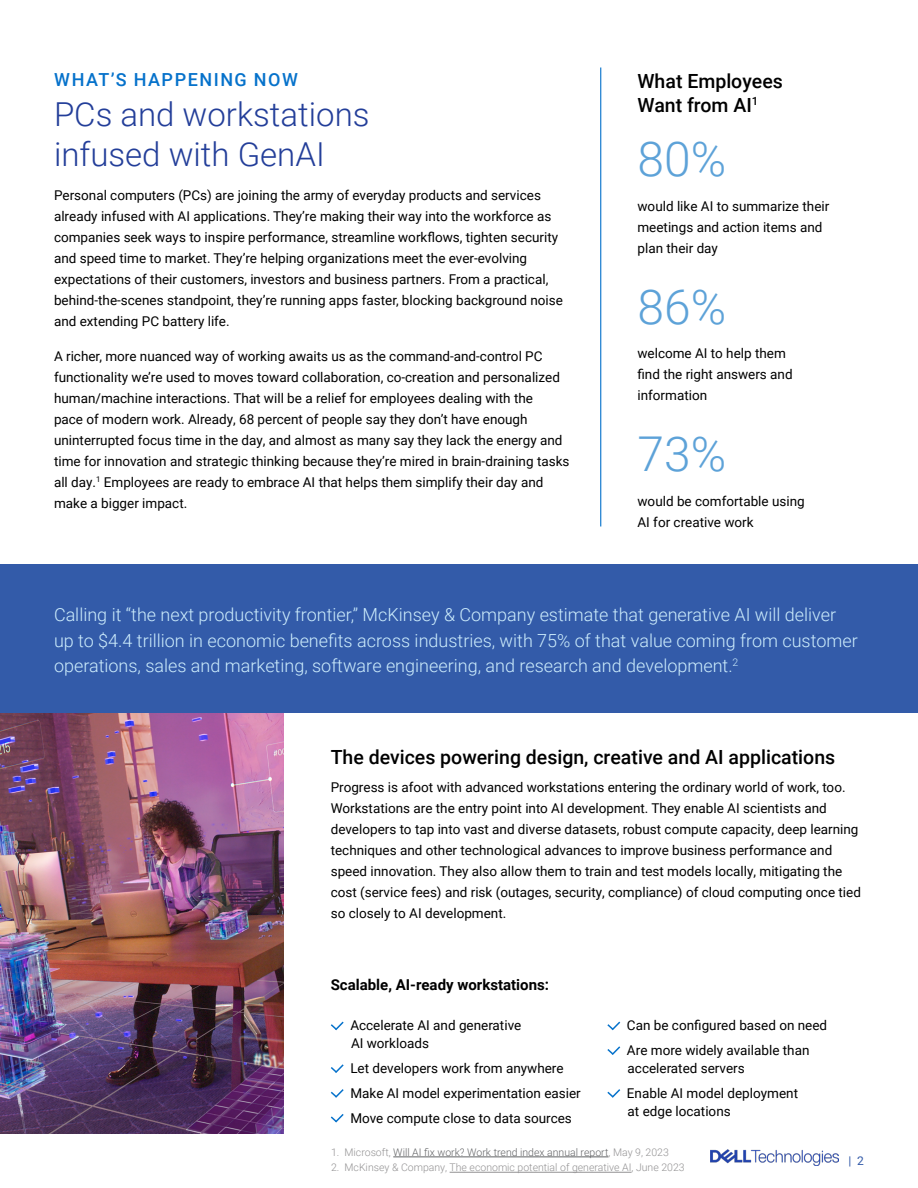
<style>
.page{position:relative;width:918px;height:1188px;background:#fff}
.page>*{position:absolute;margin:0;border:0;box-sizing:border-box;transform-origin:0 0}
.t1{font:300 48px "Roboto";color:#5da2d8}
.t2{font:300 33px/39.6px "Roboto";color:#233e99}
.t3{font:500 19.5px/24px "Roboto";color:#000}
.t4{font:300 18px/25.5px "Roboto";color:#ccecfc}
.t5{font:500 18px "Roboto";letter-spacing:.085em;color:#0672cb}
.t6{font:700 15px "Roboto";color:#000}
.t7{font:13.5px/21px "Roboto";color:#000}
.t8{font:12px "Roboto";color:#335ba9}
.t9{font:300 10.5px "Roboto";color:#636466}
.t10{font:300 10.5px "Roboto";color:#939293}
.s1{color:#939293}
</style>
<div class="page">
<img style="left:710px;top:1149px;width:128px;height:17px">
<img style="left:0;top:713px;width:284px;height:421px">
<div style="left:0;top:564px;width:918px;height:149px;background:#335ba9"></div>
<hr style="left:600px;top:68px;width:1px;height:458px;background:#0672cb">
<svg style="left:330px;top:1021px;width:14px;height:10px"></svg>
<svg style="left:331px;top:1064px;width:13px;height:9px"></svg>
<svg style="left:330px;top:1089px;width:14px;height:9px"></svg>
<svg style="left:330px;top:1114px;width:14px;height:9px"></svg>
<svg style="left:607px;top:1021px;width:14px;height:10px"></svg>
<svg style="left:607px;top:1046px;width:14px;height:9px"></svg>
<svg style="left:607px;top:1089px;width:14px;height:9px"></svg>
<hr style="left:393px;top:1157px;width:215px;height:1px;background:#636466">
<hr style="left:450px;top:1172px;width:182px;height:1px;background:#939293">
<h3 class="t5" style="left:54px;top:67px;width:245px">WHAT’S HAPPENING NOW</h3>
<h2 class="t2" style="left:54px;top:93px;width:317px">PCs and workstations infused with GenAI</h2>
<p class="t7" style="left:54px;top:184px;width:511px">Personal computers (PCs) are joining the army of everyday products and services already infused with AI applications. They’re making their way into the workforce as companies seek ways to inspire performance, streamline workflows, tighten security and speed time to market. They’re helping organizations meet the ever-evolving expectations of their customers, investors and business partners. From a practical, behind-the-scenes standpoint, they’re running apps faster, blocking background noise and extending PC battery life.</p>
<p class="t7" style="left:54px;top:345px;width:517px">A richer, more nuanced way of working awaits us as the command-and-control PC functionality we’re used to moves toward collaboration, co-creation and personalized human/machine interactions. That will be a relief for employees dealing with the<br>pace of modern work. Already, 68 percent of people say they don’t have enough uninterrupted focus time in the day, and almost as many say they lack the energy and time for innovation and strategic thinking because they’re mired in brain-draining tasks all day.<sup>1</sup> Employees are ready to embrace AI that helps them simplify their day and make a bigger impact.</p>
<h3 class="t3" style="left:638px;top:68px;width:147px">What Employees<br>Want from AI<sup>1</sup></h3>
<h1 class="t1" style="left:638px;top:126px;width:90px">80%</h1>
<p class="t7" style="left:638px;top:195px;width:193px">would like AI to summarize their meetings and action items and plan their day</p>
<h1 class="t1" style="left:638px;top:273px;width:90px">86%</h1>
<p class="t7" style="left:638px;top:343px;width:157px">welcome AI to help them find the right answers and information</p>
<h1 class="t1" style="left:638px;top:421px;width:90px">73%</h1>
<p class="t7" style="left:638px;top:490px;width:169px">would be comfortable using<br>AI for creative work</p>
<p class="t4" style="left:54px;top:601px;width:805px">Calling it “the next productivity frontier,” McKinsey &amp; Company estimate that generative AI will deliver up to $4.4 trillion in economic benefits across industries, with 75% of that value coming from customer operations, sales and marketing, software engineering, and research and development.<sup>2</sup></p>
<h3 class="t3" style="left:331px;top:745px;width:506px">The devices powering design, creative and AI applications</h3>
<p class="t7" style="left:331px;top:776px;width:532px">Progress is afoot with advanced workstations entering the ordinary world of work, too.<br>Workstations are the entry point into AI development. They enable AI scientists and developers to tap into vast and diverse datasets, robust compute capacity, deep learning techniques and other technological advances to improve business performance and speed innovation. They also allow them to train and test models locally, mitigating the cost (service fees) and risk (outages, security, compliance) of cloud computing once tied so closely to AI development.</p>
<p class="t6" style="left:331px;top:974px;width:220px">Scalable, AI-ready workstations:</p>
<p class="t7" style="left:350px;top:1016px;width:172px;line-height:18px">Accelerate AI and generative<br>AI workloads</p>
<p class="t7" style="left:350px;top:1055px;width:232px;line-height:24.8px">Let developers work from anywhere<br>Make AI model experimentation easier<br>Move compute close to data sources</p>
<p class="t7" style="left:627px;top:1013px;width:202px;line-height:24.8px">Can be configured based on need<br>Are more widely available than</p>
<p class="t7" style="left:627px;top:1055px;width:173px;line-height:24.8px">accelerated servers<br>Enable AI model deployment</p>
<p class="t7" style="left:628px;top:1100px;width:105px">at edge locations</p>
<p class="t9" style="left:331px;top:1145px;width:339px"><span class="s1">1. Microsoft,</span> Will AI fix work? Work trend index annual report<span class="s1">, May 9, 2023</span></p>
<p class="t10" style="left:331px;top:1160px;width:355px">2. McKinsey &amp; Company, The economic potential of generative AI, June 2023</p>
<p class="t8" style="left:848px;top:1152px;width:17px">| 2</p>
</div>
